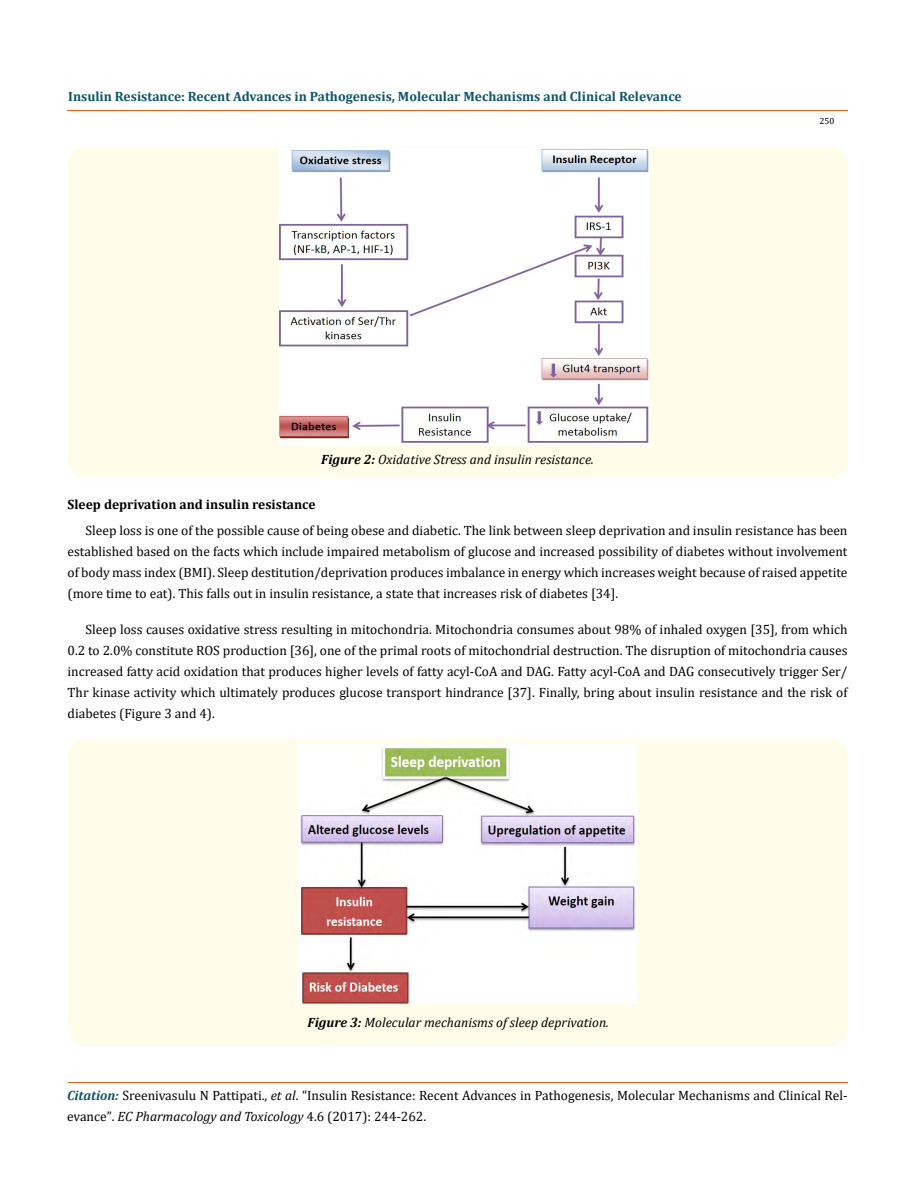
<style>
.page{position:relative;width:917px;height:1190px;background:#fff}
.page>*{position:absolute;margin:0;border:0;box-sizing:border-box;transform-origin:0 0}
.t1{font:13.5px/21px "Cambria";color:#000;text-align:justify}
.t2{font:italic 13.5px "Cambria";color:#000}
.t3{font:700 13.5px "Cambria";color:#0e546a}
.t4{font:700 13.5px "Cambria";color:#000}
.t5{font:9px "Cambria";color:#000}
.s1{font-weight:700}
.s2{font-weight:700;font-style:italic;color:#0e546a}
.s3{font-style:italic}
.s4{font-size:13.35px}
</style>
<div class="page">
<hr style="left:68px;top:1081px;width:779px;height:1px;background:#e05d1a">
<hr style="left:67px;top:110px;width:781px;height:1px;background:#e05d1a">
<div style="left:68px;top:147px;width:780px;height:331px;background:#fffde9;border-radius:18px"></div>
<img style="left:279px;top:148px;width:369px;height:297px">
<div style="left:68px;top:738px;width:779px;height:308px;background:#fffde9;border-radius:18px"></div>
<img style="left:297px;top:744px;width:339px;height:259px">
<p class="t3" style="left:68px;top:87px;width:615px">Insulin Resistance: Recent Advances in Pathogenesis, Molecular Mechanisms and Clinical Relevance</p>
<p class="t2" style="left:321px;top:450px;width:274px"><span class="s1">Figure 2:</span> Oxidative Stress and insulin resistance.</p>
<p class="t5" style="left:819px;top:115px;width:16px">250</p>
<p class="t4" style="left:68px;top:495px;width:250px">Sleep deprivation and insulin resistance</p>
<p class="t1" style="left:68px;top:520px;width:781px;text-indent:18px">Sleep loss is one of the possible cause of being obese and diabetic. The link between sleep deprivation and insulin resistance has been established based on the facts which include impaired metabolism of glucose and increased possibility of diabetes without involvement of body mass index (BMI). Sleep destitution/deprivation produces imbalance in energy which increases weight because of raised appetite (more time to eat). This falls out in insulin resistance, a state that increases risk of diabetes [34].</p>
<p class="t1" style="left:68px;top:619px;width:781px;text-indent:18px">Sleep loss causes oxidative stress resulting in mitochondria. Mitochondria consumes about 98% of inhaled oxygen [35], from which 0.2 to 2.0% constitute ROS production [36], one of the primal roots of mitochondrial destruction. The disruption of mitochondria causes increased fatty acid oxidation that produces higher levels of fatty acyl-CoA and DAG. Fatty acyl-CoA and DAG consecutively trigger Ser/ Thr kinase activity which ultimately produces glucose transport hindrance [37]. Finally, bring about insulin resistance and the risk of diabetes (Figure 3 and 4).</p>
<p class="t2" style="left:307px;top:1013px;width:303px"><span class="s1">Figure 3:</span> Molecular mechanisms of sleep deprivation.</p>
<p class="t1" style="left:67px;top:1084px;width:781px"><span class="s2">Citation:</span> Sreenivasulu N Pattipati., <span class="s3">et al</span>. “Insulin Resistance: Recent Advances in Pathogenesis, Molecular Mechanisms and Clinical Rel&shy;evance”<span class="s4">.</span> <span class="s3">EC Pharmacology and Toxicology</span> <span class="s4">4</span>.6 (2017): 244-262.</p>
</div>
